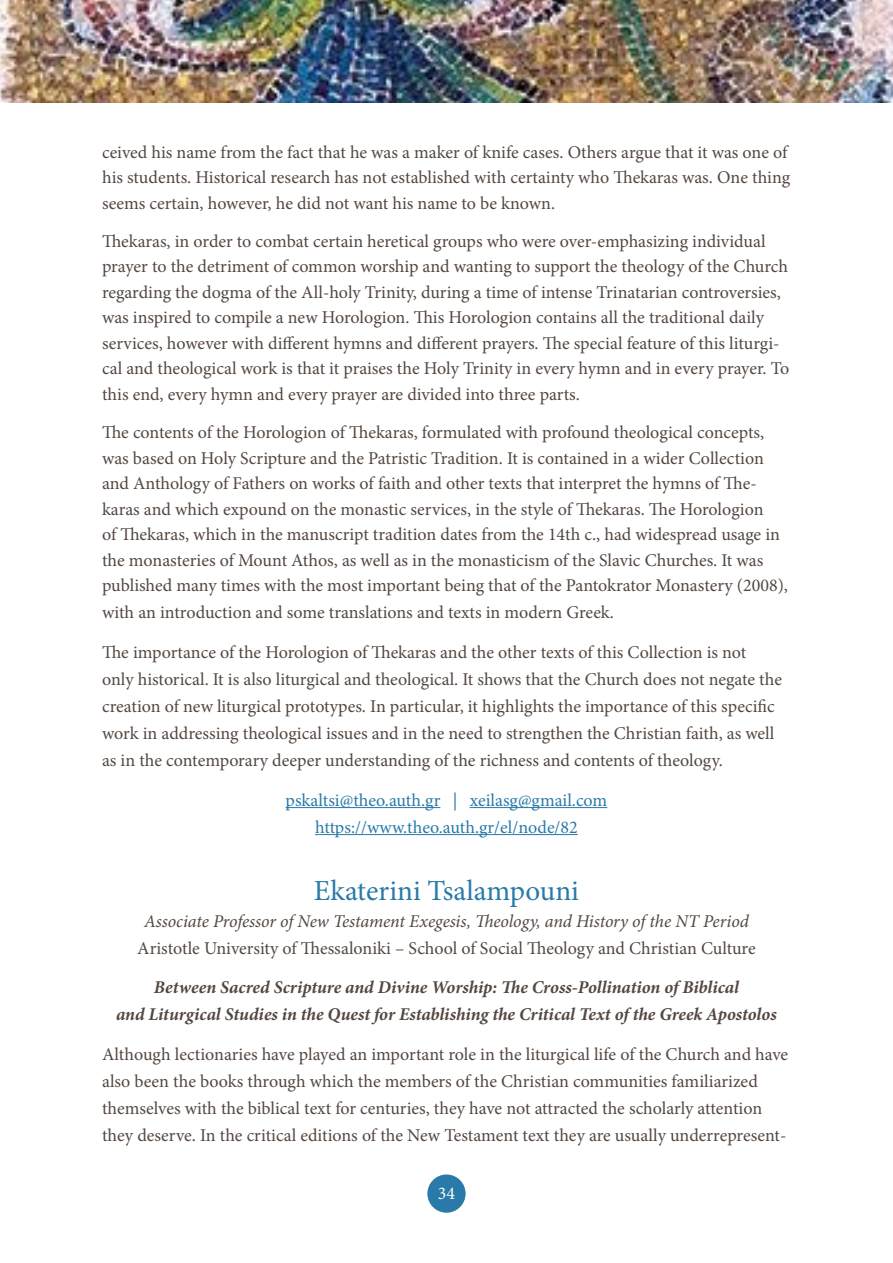
<style>
.page{position:relative;width:893px;height:1263px;background:#fff}
.page>*{position:absolute;margin:0;border:0;box-sizing:border-box;transform-origin:0 0}
.t1{font:29.1px "Minion Pro";color:#297aa8}
.t2{font:18px/25.5px "Minion Pro";color:#544740}
.t3{font:italic 700 18px/27px "Minion Pro";letter-spacing:-.005em;color:#544740;text-align:center}
.t4{font:18px/27px "Minion Pro";color:#297aa8;text-align:center}
.t5{font:italic 18px "Minion Pro";letter-spacing:-.01em;color:#544740}
.t6{font:18px "Minion Pro";color:#fff}
</style>
<div class="page">
<div style="left:427px;top:1174px;width:39px;height:39px;background:#297aa8;border-radius:50%"></div>
<img style="left:0;top:0;width:893px;height:102px">
<hr style="left:286px;top:807px;width:154px;height:1px;background:#297aa8">
<hr style="left:470px;top:807px;width:137px;height:1px;background:#297aa8">
<hr style="left:315px;top:834px;width:263px;height:1px;background:#297aa8">
<p class="t2" style="left:102px;top:139px;width:690px">ceived his name from the fact that he was a maker of knife cases. Others argue that it was one of his students. Historical research has not established with certainty who Thekaras was. One thing seems certain, however, he did not want his name to be known.</p>
<p class="t2" style="left:102px;top:229px;width:689px">Thekaras, in order to combat certain heretical groups who were over-emphasizing individual prayer to the detriment of common worship and wanting to support the theology of the Church regarding the dogma of the All-holy Trinity, during a time of intense Trinatarian controversies, was inspired to compile a new Horologion. This Horologion contains all the traditional daily services, however with different hymns and different prayers. The special feature of this liturgi&shy;cal and theological work is that it praises the Holy Trinity in every hymn and in every prayer. To this end, every hymn and every prayer are divided into three parts.</p>
<p class="t2" style="left:102px;top:420px;width:687px">The contents of the Horologion of Thekaras, formulated with profound theological concepts, was based on Holy Scripture and the Patristic Tradition. It is contained in a wider Collection and Anthology of Fathers on works of faith and other texts that interpret the hymns of The&shy;karas and which expound on the monastic services, in the style of Thekaras. The Horologion<br>of Thekaras, which in the manuscript tradition dates from the 14th c., had widespread usage in the monasteries of Mount Athos, as well as in the monasticism of the Slavic Churches. It was published many times with the most important being that of the Pantokrator Monastery (2008), with an introduction and some translations and texts in modern Greek.</p>
<p class="t2" style="left:102px;top:639px;width:681px;line-height:27px">The importance of the Horologion of Thekaras and the other texts of this Collection is not only historical. It is also liturgical and theological. It shows that the Church does not negate the creation of new liturgical prototypes. In particular, it highlights the importance of this specific work in addressing theological issues and in the need to strengthen the Christian faith, as well as in the contemporary deeper understanding of the richness and contents of theology.</p>
<p class="t4" style="left:286px;top:787px;width:323px">pskaltsi@theo.auth.gr | xeilasg@gmail.com https://www.theo.auth.gr/el/node/82</p>
<h1 class="t1" style="left:314px;top:871px;width:267px">Ekaterini Tsalampouni</h1>
<p class="t5" style="left:144px;top:908px;width:606px">Associate Professor of New Testament Exegesis, Theology, and History of the NT Period</p>
<p class="t2" style="left:137px;top:935px;width:620px">Aristotle University of Thessaloniki – School of Social Theology and Christian Culture</p>
<p class="t3" style="left:116px;top:974px;width:662px">Between Sacred Scripture and Divine Worship: The Cross-Pollination of Biblical<br>and Liturgical Studies in the Quest for Establishing the Critical Text of the Greek Apostolos</p>
<p class="t2" style="left:102px;top:1041px;width:688px;line-height:27px">Although lectionaries have played an important role in the liturgical life of the Church and have also been the books through which the members of the Christian communities familiarized themselves with the biblical text for centuries, they have not attracted the scholarly attention they deserve. In the critical editions of the New Testament text they are usually underrepresent-</p>
<p class="t6" style="left:438px;top:1181px;width:19px">34</p>
</div>
